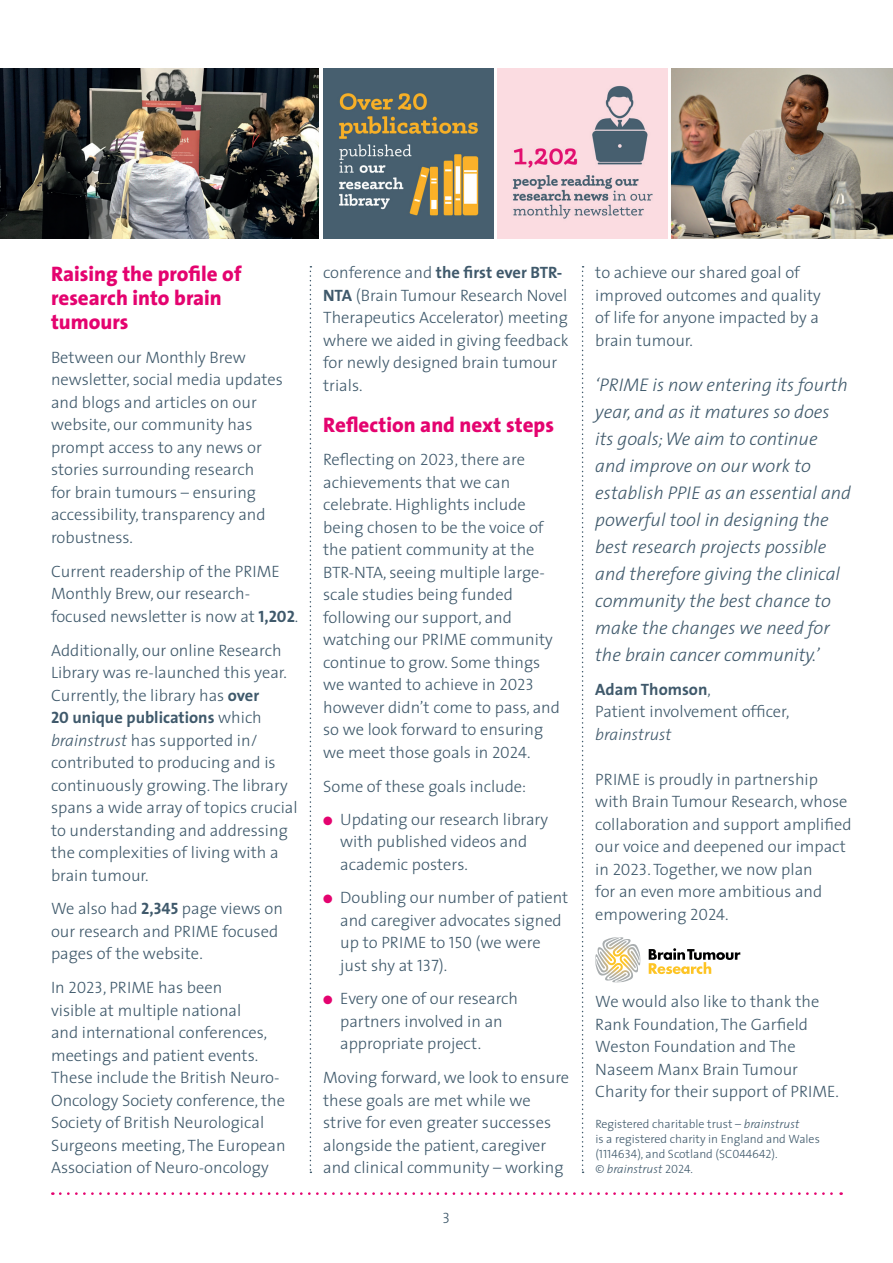
<style>
.page{position:relative;width:893px;height:1263px;background:#fff}
.page>*{position:absolute;margin:0;border:0;box-sizing:border-box;transform-origin:0 0}
.t1{font:800 21px/24px "VA The Sans";color:#e4036f}
.t2{font:italic 300 18.3px/27px "VA The Sans";color:#3f596b}
.t3{font:300 16.5px/22.5px "VA The Sans";color:#3f596b}
.t4{font:italic 300 16.5px "VA The Sans";color:#3f596b}
.t5{font:15px "VA The Sans Light Caps";color:#3f596b}
.t6{font:300 12px/15px "VA The Sans";color:#3f596b}
.s1{font-family:"VA The Sans Bold Caps";font-weight:400}
.s2{font-weight:700}
.s3{font-style:italic}
.s4{font-family:"VA The Sans Light Caps";font-weight:400}
.s5{color:#e4036f}
</style>
<div class="page">
<svg style="left:595px;top:937px;width:45px;height:45px"></svg>
<svg style="left:649px;top:948px;width:91px;height:26px"></svg>
<svg style="left:582px;top:266px;width:2px;height:907px"></svg>
<svg style="left:310px;top:266px;width:1px;height:907px"></svg>
<svg style="left:60px;top:1192px;width:782px;height:3px"></svg>
<img style="left:323px;top:68px;width:170px;height:170px">
<img style="left:497px;top:68px;width:171px;height:170px">
<img style="left:672px;top:68px;width:221px;height:170px">
<img style="left:0;top:68px;width:319px;height:170px">
<p class="t1" style="left:51px;top:262px;width:192px">Raising the profile of research into brain tumours</p>
<p class="t3" style="left:51px;top:346px;width:233px">Between our Monthly Brew newsletter, social media updates and blogs and articles on our website, our community has prompt access to any news or stories surrounding research<br>for brain tumours – ensuring accessibility, transparency and robustness.</p>
<p class="t3" style="left:51px;top:559px;width:249px">Current readership of the PRIME<br>Monthly Brew, our research&shy;focused newsletter is now at <span class="s1">1,202</span>.</p>
<p class="t3" style="left:51px;top:638px;width:248px">Additionally, our online Research<br>Library was re-launched this year.<br>Currently, the library has <span class="s2">over<br></span><span class="s1">20</span> <span class="s2">unique publications</span> which <span class="s3">brainstrust</span> has supported in/ contributed to producing and is continuously growing. The library spans a wide array of topics crucial to understanding and addressing the complexities of living with a brain tumour.</p>
<p class="t3" style="left:51px;top:897px;width:234px">We also had <span class="s1">2,345</span> page views on our research and PRIME focused pages of the website.</p>
<p class="t3" style="left:51px;top:976px;width:236px">In <span class="s4">2023</span>, PRIME has been<br>visible at multiple national<br>and international conferences, meetings and patient events.<br>These include the British Neuro-<br>Oncology Society conference, the<br>Society of British Neurological<br>Surgeons meeting, The European<br>Association of Neuro-oncology</p>
<p class="t3" style="left:323px;top:261px;width:247px">conference and <span class="s2">the first ever BTR-<br>NTA</span> (Brain Tumour Research Novel<br>Therapeutics Accelerator) meeting where we aided in giving feedback for newly designed brain tumour trials.</p>
<p class="t1" style="left:323px;top:412px;width:232px">Reflection and next steps</p>
<p class="t3" style="left:323px;top:448px;width:238px">Reflecting on <span class="s4">2023</span>, there are achievements that we can celebrate. Highlights include being chosen to be the voice of the patient community at the<br>BTR-NTA, seeing multiple large&shy;scale studies being funded following our support, and watching our PRIME community continue to grow. Some things we wanted to achieve in <span class="s4">2023 </span>however didn’t come to pass, and so we look forward to ensuring we meet those goals in <span class="s4">2024</span>.</p>
<p class="t3" style="left:323px;top:774px;width:205px">Some of these goals include:</p>
<p class="t3" style="left:340px;top:807px;width:209px;text-indent:-17px"><span class="s5">●</span> Updating our research library with published videos and academic posters.</p>
<p class="t3" style="left:340px;top:886px;width:230px;text-indent:-17px"><span class="s5">●</span> Doubling our number of patient and caregiver advocates signed up to PRIME to <span class="s4">150</span> (we were just shy at <span class="s4">137</span>).</p>
<p class="t3" style="left:340px;top:987px;width:179px;text-indent:-17px"><span class="s5">●</span> Every one of our research partners involved in an appropriate project.</p>
<p class="t3" style="left:323px;top:1066px;width:248px">Moving forward, we look to ensure these goals are met while we strive for even greater successes alongside the patient, caregiver and clinical community – working</p>
<p class="t5" style="left:443px;top:1205px;width:9px">3</p>
<p class="t3" style="left:595px;top:261px;width:227px">to achieve our shared goal of improved outcomes and quality of life for anyone impacted by a brain tumour.</p>
<p class="t2" style="left:595px;top:371px;width:257px">‘PRIME is now entering its fourth year, and as it matures so does its goals; We aim to continue and improve on our work to establish PPIE as an essential and powerful tool in designing the best research projects possible and therefore giving the clinical community the best chance to make the changes we need for the brain cancer community.’</p>
<p class="t3" style="left:595px;top:677px;width:196px"><span class="s2">Adam Thomson</span>,<br>Patient involvement officer,</p>
<p class="t4" style="left:595px;top:721px;width:78px">brainstrust</p>
<p class="t3" style="left:595px;top:767px;width:258px">PRIME is proudly in partnership with Brain Tumour Research, whose collaboration and support amplified our voice and deepened our impact in <span class="s4">2023</span>. Together, we now plan<br>for an even more ambitious and empowering <span class="s4">2024</span>.</p>
<p class="t3" style="left:595px;top:990px;width:245px">We would also like to thank the<br>Rank Foundation, The Garfield<br>Weston Foundation and The<br>Naseem Manx Brain Tumour<br>Charity for their support of PRIME.</p>
<p class="t6" style="left:595px;top:1116px;width:226px">Registered charitable trust – <span class="s3">brainstrust<br></span>is a registered charity in England and Wales (<span class="s4">1114634</span>), and Scotland (SC<span class="s4">044642</span>).<br>© <span class="s3">brainstrust</span> <span class="s4">2024.</span></p>
</div>
